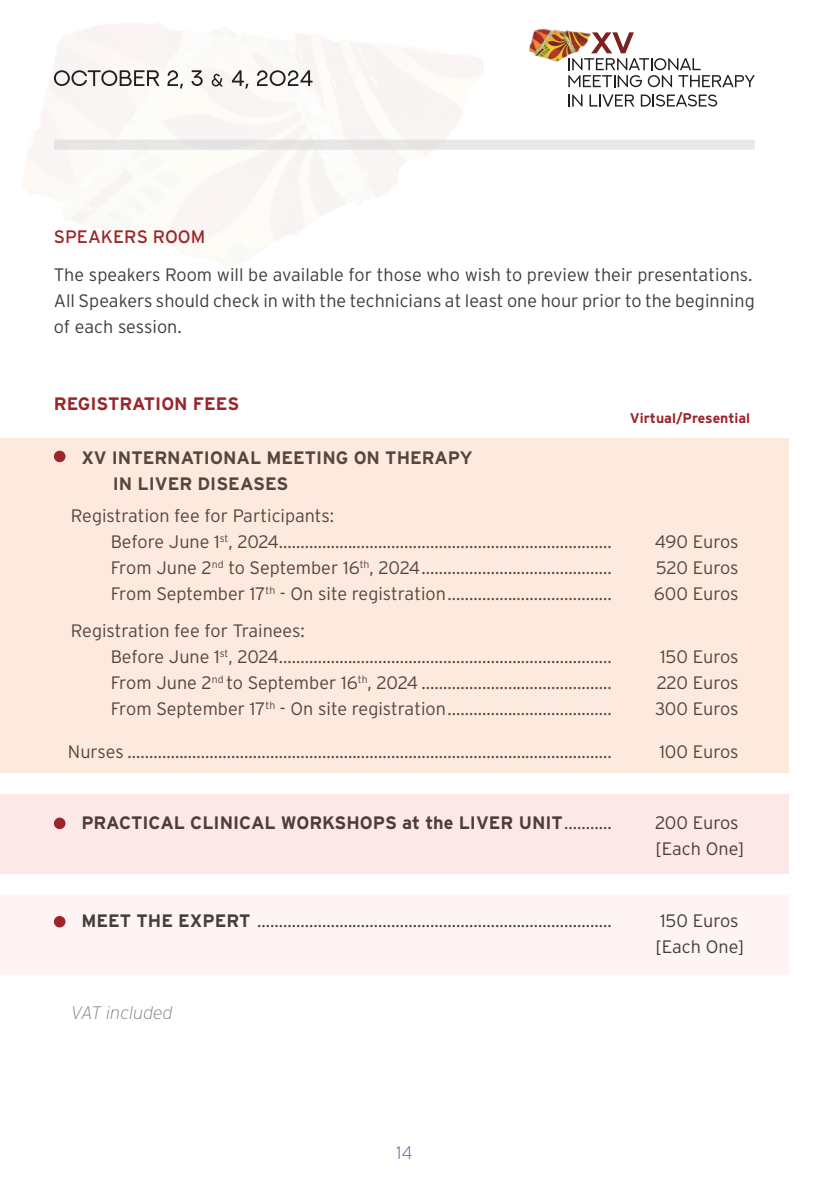
<style>
.page{position:relative;width:840px;height:1191px;background:#fff}
.page>*{position:absolute;margin:0;border:0;box-sizing:border-box;transform-origin:0 0}
.t1{font:300 18px/26px "Interstate";color:#3e3e3f}
.t2{font:700 18px "Interstate";color:#3e3e3f}
.titulo{font:700 18px "Interstate";color:#9b2529}
.titulo-2{font:18px "Interstate";color:#9b2529}
.t3{font:italic 200 18px "Interstate";color:#7c7d80}
.t4{font:200 18px "Interstate";color:#833293}
.t5{font:700 14px "Interstate";color:#9b2529}
.s1{font-weight:300}
.s2{font-weight:700}
</style>
<div class="page">
<img style="left:542px;top:29px;width:37px;height:33px">
<svg style="left:568px;top:32px;width:186px;height:55px"></svg>
<svg style="left:568px;top:94px;width:14px;height:12px"></svg>
<svg style="left:589px;top:94px;width:45px;height:12px"></svg>
<svg style="left:640px;top:94px;width:76px;height:12px"></svg>
<img style="left:23px;top:23px;width:519px;height:246px">
<div style="left:54px;top:140px;width:700px;height:10px;background:#e7e7e7"></div>
<div style="left:0;top:794px;width:788px;height:79px;background:#fde8e9"></div>
<div style="left:0;top:895px;width:788px;height:79px;background:#fef4f4"></div>
<div style="left:0;top:438px;width:788px;height:334px;background:#fde9dd"></div>
<svg style="left:54px;top:70px;width:105px;height:16px"></svg>
<svg style="left:167px;top:70px;width:16px;height:18px"></svg>
<svg style="left:191px;top:70px;width:11px;height:16px"></svg>
<svg style="left:211px;top:74px;width:12px;height:12px"></svg>
<svg style="left:232px;top:70px;width:16px;height:18px"></svg>
<svg style="left:257px;top:70px;width:55px;height:16px"></svg>
<div style="left:54px;top:450px;width:11px;height:12px;background:#9b2529;border-radius:50%"></div>
<div style="left:54px;top:817px;width:11px;height:12px;background:#9b2529;border-radius:50%"></div>
<div style="left:54px;top:916px;width:11px;height:11px;background:#9b2529;border-radius:50%"></div>
<p class="titulo-2" style="left:54px;top:227px;width:153px">SPEAKERS ROOM</p>
<p class="t1" style="left:54px;top:261px;width:699px">The speakers Room will be available for those who wish to preview their presentations.</p>
<p class="t1" style="left:54px;top:287px;width:702px">All Speakers should check in with the technicians at least one hour prior to the beginning of each session.</p>
<p class="titulo" style="left:54px;top:393px;width:187px">REGISTRATION FEES</p>
<p class="t5" style="left:629px;top:410px;width:122px">Virtual/Presential</p>
<p class="t2" style="left:81px;top:447px;width:392px">XV INTERNATIONAL MEETING ON THERAPY</p>
<p class="t2" style="left:113px;top:473px;width:177px">IN LIVER DISEASES</p>
<p class="t1" style="left:71px;top:502px;width:265px">Registration fee for Participants:</p>
<p class="t1" style="left:111px;top:528px;width:502px">Before June 1<sup>st</sup>, 2024.............................................................................</p>
<p class="t1" style="left:654px;top:528px;width:85px">490 Euros</p>
<p class="t1" style="left:111px;top:554px;width:502px">From June 2<sup>nd</sup> to September 16<sup>th</sup>, 2024............................................</p>
<p class="t1" style="left:655px;top:554px;width:84px">520 Euros</p>
<p class="t1" style="left:111px;top:580px;width:502px">From September 17<sup>th</sup> - On site registration......................................</p>
<p class="t1" style="left:653px;top:580px;width:86px">600 Euros</p>
<p class="t1" style="left:71px;top:617px;width:235px">Registration fee for Trainees:</p>
<p class="t1" style="left:111px;top:643px;width:502px">Before June 1<sup>st</sup>, 2024.............................................................................</p>
<p class="t1" style="left:659px;top:643px;width:80px">150 Euros</p>
<p class="t1" style="left:111px;top:669px;width:502px">From June 2<sup>nd</sup> to September 16<sup>th</sup>, 2024 ............................................</p>
<p class="t1" style="left:656px;top:669px;width:83px">220 Euros</p>
<p class="t1" style="left:111px;top:695px;width:502px">From September 17<sup>th</sup> - On site registration......................................</p>
<p class="t1" style="left:654px;top:695px;width:85px">300 Euros</p>
<p class="t1" style="left:68px;top:738px;width:545px">Nurses ................................................................................................................</p>
<p class="t1" style="left:659px;top:738px;width:81px">100 Euros</p>
<p class="t2" style="left:81px;top:813px;width:531px">PRACTICAL CLINICAL WORKSHOPS at the LIVER UNIT<span class="s1">...........</span></p>
<p class="t1" style="left:654px;top:810px;width:85px">200 Euros</p>
<p class="t1" style="left:655px;top:836px;width:90px">[Each One]</p>
<p class="t1" style="left:81px;top:907px;width:531px"><span class="s2">MEET THE EXPERT</span> ..................................................................................</p>
<p class="t1" style="left:659px;top:907px;width:80px">150 Euros</p>
<p class="t1" style="left:655px;top:933px;width:90px">[Each One]</p>
<p class="t3" style="left:71px;top:1002px;width:103px">VAT included</p>
<p class="t4" style="left:396px;top:1142px;width:18px">14</p>
</div>
